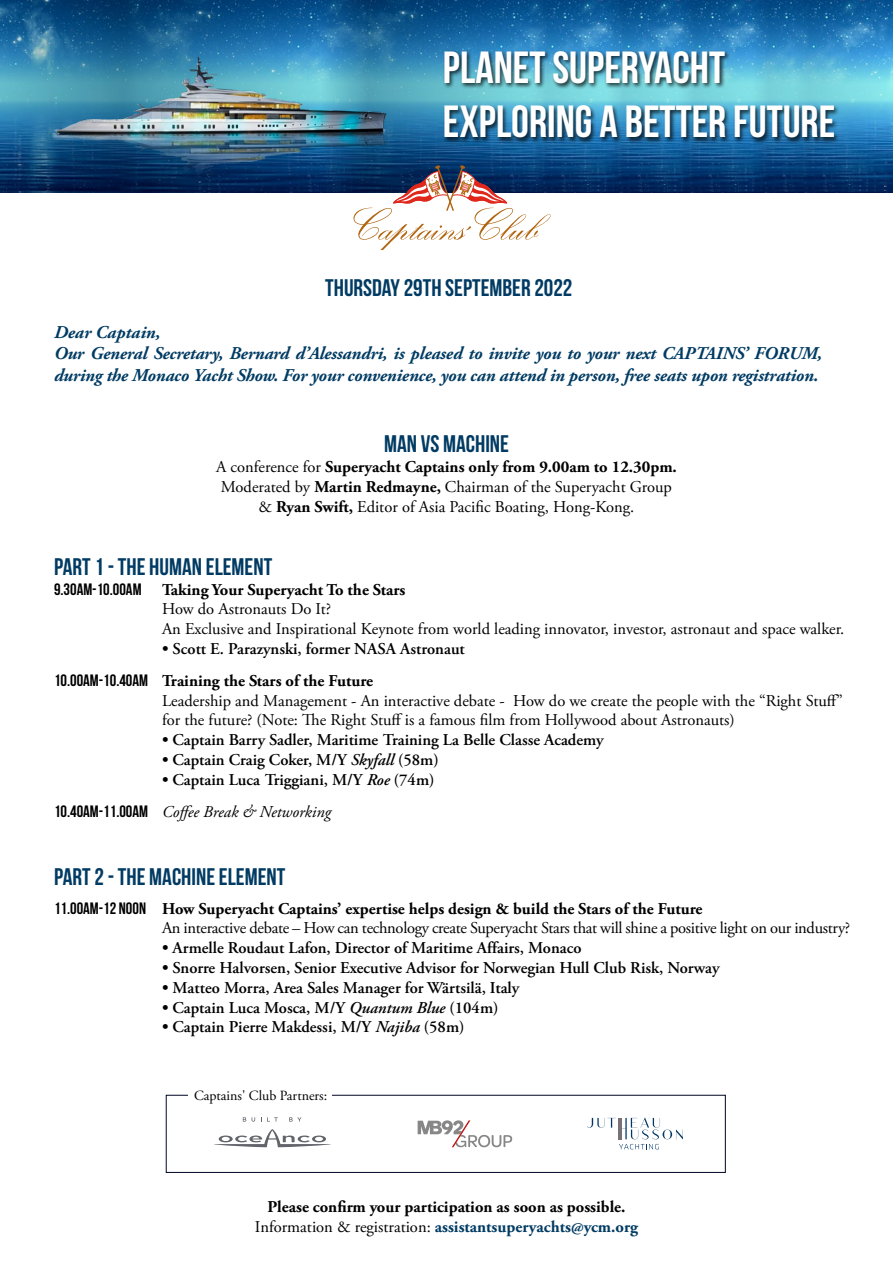
<style>
.page{position:relative;width:893px;height:1263px;background:#fff}
.page>*{position:absolute;margin:0;border:0;box-sizing:border-box;transform-origin:0 0}
.t1{font:700 45px/54px "Bebas Neue";color:#fff}
.t2{font:700 24px "Bebas Neue";color:#013b63}
.t3{font:italic 700 18px/21.6px "Adobe Garamond Pro";letter-spacing:-.01em;color:#013b63}
.t4{font:600 16.5px/31.8px "Adobe Garamond Pro";color:#000}
.t5{font:16.5px/19.8px "Adobe Garamond Pro";color:#000}
.t6{font:16.5px/19.8px "Adobe Garamond Pro";letter-spacing:-.02em;color:#000}
.t7{font:700 16.5px/19.8px "Adobe Garamond Pro";color:#000;text-align:center}
.t8{font:14.1px "Adobe Garamond Pro";color:#000}
.s1{font-weight:700}
.s2{font-family:"Bebas Neue";font-weight:700}
.s3{font-style:italic}
.s4{font-weight:400;font-style:italic}
.s5{font-weight:400}
.s6{color:#013b63}
</style>
<div class="page">
<img style="left:0;top:0;width:47px;height:193px">
<img style="left:410px;top:0;width:116px;height:165px">
<img style="left:526px;top:0;width:76px;height:193px">
<img style="left:602px;top:0;width:71px;height:193px">
<img style="left:673px;top:0;width:74px;height:193px">
<img style="left:747px;top:0;width:40px;height:193px">
<img style="left:787px;top:0;width:106px;height:193px">
<svg style="left:380px;top:165px;width:171px;height:85px"></svg>
<svg style="left:418px;top:1120px;width:94px;height:27px"></svg>
<div style="left:166px;top:1095px;width:560px;height:78px;border:1px solid #000723"></div>
<div style="left:188px;top:1086px;width:144px;height:25px;background:#fff"></div>
<svg style="left:214px;top:1129px;width:116px;height:18px"></svg>
<svg style="left:252px;top:1117px;width:3px;height:5px"></svg>
<svg style="left:261px;top:1117px;width:17px;height:4px"></svg>
<svg style="left:289px;top:1117px;width:12px;height:4px"></svg>
<svg style="left:587px;top:1117px;width:96px;height:32px"></svg>
<hr style="left:619px;top:1118px;width:2px;height:21px;background:#787277">
<img style="left:47px;top:0;width:363px;height:240px">
<div style="left:443px;top:50px;width:397px;height:94px;background:#000;opacity:.75"></div>
<h1 class="t1" style="left:443px;top:40px;width:394px">PLANET SUPERYACHT<br>EXPLORING A BETTER FUTURE</h1>
<h2 class="t2" style="left:325px;top:275px;width:249px">THURSDAY 29TH SEPTEMBER 2022</h2>
<p class="t3" style="left:54px;top:321px;width:770px">Dear Captain,<br>Our General Secretary, Bernard d’Alessandri, is pleased to invite you to your next CAPTAINS’ FORUM, during the Monaco Yacht Show. For your convenience, you can attend in person, free seats upon registration.</p>
<h2 class="t2" style="left:384px;top:431px;width:126px">MAN VS MACHINE</h2>
<p class="t5" style="left:216px;top:457px;width:462px;text-align:center">A conference for <span class="s1">Superyacht Captains only from 9.00am to 12.30pm.<br></span>Moderated by <span class="s1">Martin Redmayne,</span> Chairman of the Superyacht Group &amp; <span class="s1">Ryan Swift,</span> Editor of Asia Pacific Boating, Hong-Kong.</p>
<h2 class="t2" style="left:54px;top:553px;width:220px">PART 1 - THE HUMAN ELEMENT</h2>
<p class="t5" style="left:162px;top:580px;width:684px;text-indent:-108px"><span class="s2">9.30AM-10.00AM</span> <span class="s1">Taking Your Superyacht To the Stars<br></span>How do Astronauts Do It?<br>An Exclusive and Inspirational Keynote from world leading innovator, investor, astronaut and space walker.</p>
<p class="t4" style="left:54px;top:633px;width:412px;text-indent:108px">• Scott E. Parazynski, former NASA Astronaut<br><span class="s2">10.00AM-10.40AM</span> <span class="s1">Training the Stars of the Future</span></p>
<p class="t5" style="left:162px;top:691px;width:682px">Leadership and Management - An interactive debate - How do we create the people with the “Right Stuff” for the future? (Note: The Right Stuff is a famous film from Hollywood about Astronauts)</p>
<p class="t4" style="left:162px;top:724px;width:443px">• Captain Barry Sadler, Maritime Training La Belle Classe Academy</p>
<p class="t4" style="left:162px;top:744px;width:278px">• Captain Craig Coker, M/Y <span class="s3">Skyfall</span> (58m)</p>
<p class="t4" style="left:54px;top:764px;width:382px;text-indent:108px">• Captain Luca Triggiani, M/Y <span class="s3">Roe</span> (74m)<br><span class="s2">10.40AM-11.00AM</span> <span class="s4">Coffee Break &amp; Networking</span></p>
<h2 class="t2" style="left:54px;top:864px;width:233px">PART 2 - THE MACHINE ELEMENT</h2>
<p class="t6" style="left:162px;top:899px;width:690px;text-indent:-108px"><span class="s2">11.00AM-12 NOON</span> <span class="s1">How Superyacht Captains’ expertise helps design &amp; build the Stars of the Future<br></span>An interactive debate – How can technology create Superyacht Stars that will shine a positive light on our industry?</p>
<p class="t4" style="left:162px;top:932px;width:421px">• Armelle Roudaut Lafon, Director of Maritime Affairs, Monaco</p>
<p class="t4" style="left:162px;top:952px;width:559px">• Snorre Halvorsen, Senior Executive Advisor for Norwegian Hull Club Risk, Norway</p>
<p class="t4" style="left:162px;top:972px;width:359px">• Matteo Morra, Area Sales Manager for Wärtsilä, Italy</p>
<p class="t4" style="left:162px;top:992px;width:338px">• Captain Luca Mosca, M/Y <span class="s3">Quantum Blue</span> (104m)</p>
<p class="t4" style="left:162px;top:1011px;width:304px">• Captain Pierre Makdessi, M/Y <span class="s3">Najiba</span> (58m)</p>
<p class="t8" style="left:194px;top:1086px;width:135px">Captains' Club Partners:</p>
<p class="t7" style="left:255px;top:1197px;width:385px">Please confirm your participation as soon as possible.<br><span class="s5">Information &amp; registration:</span> <span class="s6">assistantsuperyachts@ycm.org</span></p>
</div>
